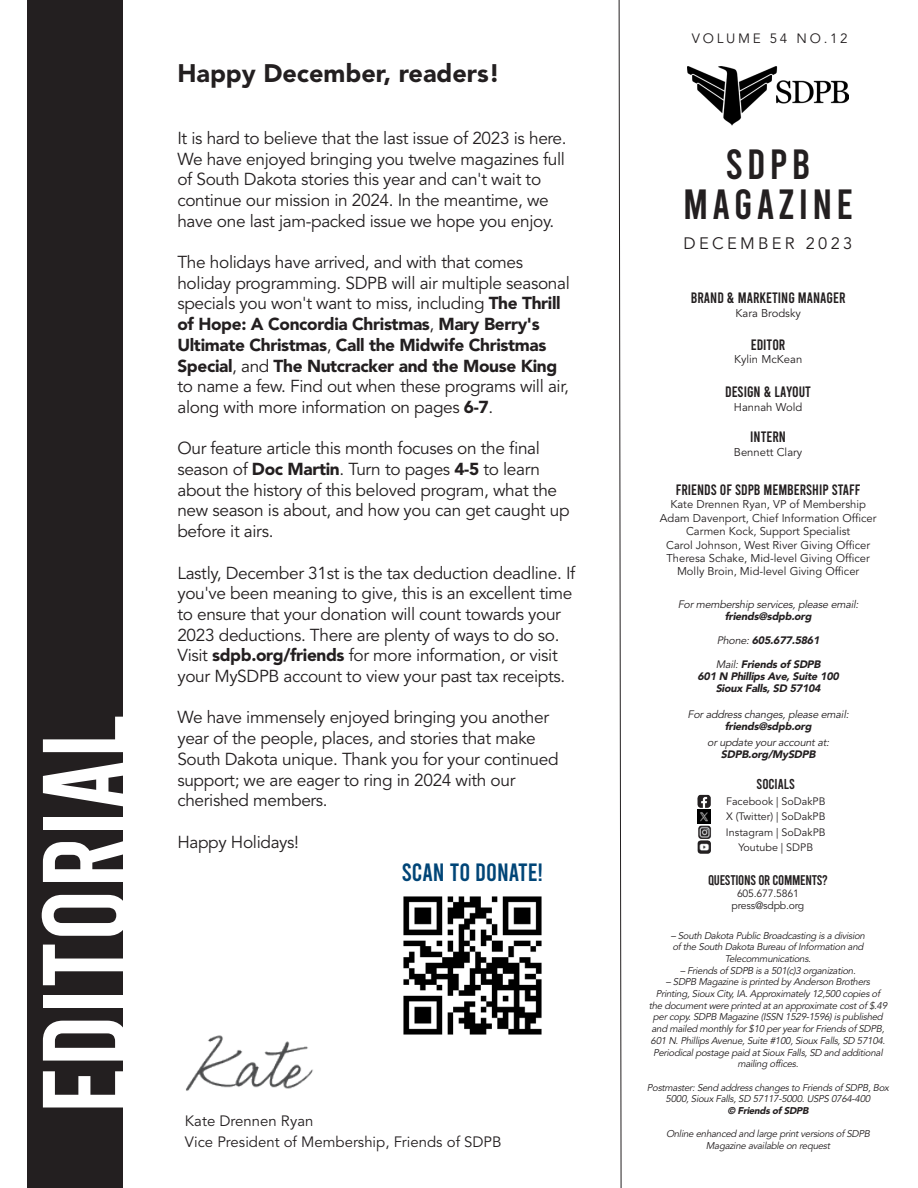
<style>
.page{position:relative;width:918px;height:1188px;background:#fff}
.page>*{position:absolute;margin:0;border:0;box-sizing:border-box;transform-origin:0 0}
.t1{font:120.3px "Bebas";color:#fff}
.t2{font:42px/39.6px "Bebas";letter-spacing:.1em;color:#231f20;text-align:center}
.t3{font:900 25.2px "Avenir LT Std";color:#231f20}
.t4{font:24.9px "Bebas";color:#004577}
.t5{font:17.25px/20.7px "Avenir LT Std";letter-spacing:-.02em;color:#231f20}
.t6{font:16.5px "Avenir LT Std";letter-spacing:.2em;color:#231f20}
.SDPB_Information_7pt_Times_R_Centered{font:15px "Bebas";color:#231f20}
.t7{font:15px "Avenir LT Std";color:#231f20}
.SDPB_Information_7pt_Times_R_Centered-2{font:14.25px "Bebas";color:#231f20}
.SDPB_Information_7pt_Times_R_Centered-3{font:13.95px "Bebas";letter-spacing:-.02em;color:#231f20}
.t8{font:13.5px "Avenir LT Std";letter-spacing:.2em;color:#231f20}
.SDPB_Information_7pt_Times_R_Centered-4{font:11.25px "Avenir LT Std";color:#231f20}
.SDPB_Information_7pt_Times_R_Centered-5{font:italic 900 10.8px "Avenir LT Std";color:#231f20}
.SDPB_Information_7pt_Times_R_Centered-6{font:italic 10.8px "Avenir LT Std";color:#231f20}
.SDPB_Information_7pt_Times_R_Centered-7{font:10.8px "Avenir LT Std";color:#231f20}
.SDPB_Information_7pt_Times_R_Centered-8{font:10.5px "Avenir LT Std";letter-spacing:-.02em;color:#231f20}
.SDPB_Information_7pt_Times_R_Centered-9{font:italic 9.75px/11.7px "Avenir LT Std";letter-spacing:-.03em;color:#231f20;text-align:center}
.SDPB_Information_7pt_Times_R_Centered-10{font:italic 900 9.75px "Avenir LT Std";color:#231f20}
.s1{font-weight:900}
.s2{font-weight:400}
</style>
<div class="page">
<img style="left:403px;top:896px;width:139px;height:139px">
<div style="left:27px;top:0;width:96px;height:1188px;background:#231f20"></div>
<svg style="left:619px;top:0;width:3px;height:1188px"></svg>
<img style="left:688px;top:66px;width:160px;height:60px">
<img style="left:697px;top:794px;width:14px;height:14px">
<img style="left:697px;top:810px;width:14px;height:13px">
<img style="left:697px;top:825px;width:14px;height:29px">
<img style="left:186px;top:1035px;width:127px;height:56px">
<p class="t1" style="left:25px;top:1114px;width:402px;rotate:-90deg">EDITORIAL</p>
<p class="t3" style="left:177px;top:58px;width:324px">Happy December, readers!</p>
<p class="t5" style="left:177px;top:128px;width:391px">It is hard to believe that the last issue of 2023 is here.<br>We have enjoyed bringing you twelve magazines full of South Dakota stories this year and can't wait to continue our mission in 2024. In the meantime, we have one last jam-packed issue we hope you enjoy.</p>
<p class="t5" style="left:177px;top:252px;width:394px">The holidays have arrived, and with that comes holiday programming. SDPB will air multiple seasonal specials you won't want to miss, including <span class="s1">The Thrill of Hope: A Concordia Christmas</span>, <span class="s1">Mary Berry's Ultimate Christmas</span>, <span class="s1">Call the Midwife Christmas Special</span>, and <span class="s1">The Nutcracker and the Mouse King </span>to name a few. Find out when these programs will air, along with more information on pages <span class="s1">6-7</span>.</p>
<p class="t5" style="left:177px;top:439px;width:394px">Our feature article this month focuses on the final season of <span class="s1">Doc Martin</span>. Turn to pages <span class="s1">4-5</span> to learn about the history of this beloved program, what the new season is about, and how you can get caught up before it airs.</p>
<p class="t5" style="left:177px;top:563px;width:399px">Lastly, December 31st is the tax deduction deadline. If you've been meaning to give, this is an excellent time to ensure that your donation will count towards your 2023 deductions. There are plenty of ways to do so.<br>Visit <span class="s1">sdpb.org/friends</span> for more information, or visit your MySDPB account to view your past tax receipts.</p>
<p class="t5" style="left:177px;top:708px;width:383px">We have immensely enjoyed bringing you another year of the people, places, and stories that make South Dakota unique. Thank you for your continued support; we are eager to ring in 2024 with our cherished members.</p>
<p class="t5" style="left:177px;top:832px;width:123px">Happy Holidays!</p>
<p class="t4" style="left:402px;top:860px;width:143px">SCAN TO DONATE!</p>
<p class="t7" style="left:185px;top:1112px;width:130px">Kate Drennen Ryan</p>
<p class="t7" style="left:185px;top:1133px;width:318px">Vice President of Membership, Friends of SDPB</p>
<p class="t8" style="left:692px;top:31px;width:157px">VOLUME 54 NO.12</p>
<p class="t2" style="left:683px;top:144px;width:171px">SDPB<br>MAGAZINE</p>
<p class="t6" style="left:683px;top:234px;width:170px">DECEMBER 2023</p>
<p class="SDPB_Information_7pt_Times_R_Centered" style="left:691px;top:291px;width:124px">BRAND &amp; MARKETING MANAGE</p>
<p class="SDPB_Information_7pt_Times_R_Centered" style="left:839px;top:291px;width:8px">R</p>
<p class="SDPB_Information_7pt_Times_R_Centered-4" style="left:735px;top:306px;width:67px">Kara Brodsky</p>
<p class="SDPB_Information_7pt_Times_R_Centered" style="left:751px;top:337px;width:36px">EDITOR</p>
<p class="SDPB_Information_7pt_Times_R_Centered-4" style="left:734px;top:353px;width:70px">Kylin McKean</p>
<p class="SDPB_Information_7pt_Times_R_Centered" style="left:725px;top:384px;width:14px">DESIGN</p>
<p class="SDPB_Information_7pt_Times_R_Centered" style="left:764px;top:384px;width:49px">&amp; LAY OUT</p>
<p class="SDPB_Information_7pt_Times_R_Centered-4" style="left:734px;top:400px;width:70px">Hannah Wold</p>
<p class="SDPB_Information_7pt_Times_R_Centered" style="left:750px;top:429px;width:37px">INTERN</p>
<p class="SDPB_Information_7pt_Times_R_Centered-4" style="left:734px;top:445px;width:70px">Bennett Clary</p>
<p class="SDPB_Information_7pt_Times_R_Centered" style="left:676px;top:482px;width:180px">FRIENDS OF SDPB MEMBERSHIP STAFF</p>
<p class="SDPB_Information_7pt_Times_R_Centered-4" style="left:670px;top:498px;width:197px">Kate Drennen Ryan, VP of Membership</p>
<p class="SDPB_Information_7pt_Times_R_Centered-4" style="left:660px;top:511px;width:218px">Adam Davenport, Chief Information Officer</p>
<p class="SDPB_Information_7pt_Times_R_Centered-4" style="left:686px;top:525px;width:166px">Carmen Kock, Support Specialist</p>
<p class="SDPB_Information_7pt_Times_R_Centered-4" style="left:666px;top:538px;width:205px">Carol Johnson, West River Giving Officer</p>
<p class="SDPB_Information_7pt_Times_R_Centered-4" style="left:666px;top:552px;width:205px">Theresa Schake, Mid-level Giving Officer</p>
<p class="SDPB_Information_7pt_Times_R_Centered-4" style="left:677px;top:565px;width:184px">Molly Broin, Mid-level Giving Officer</p>
<p class="SDPB_Information_7pt_Times_R_Centered-6" style="left:678px;top:598px;width:185px">Formembership services,please email:</p>
<p class="SDPB_Information_7pt_Times_R_Centered-5" style="left:725px;top:609px;width:91px">friends@sdpb.org</p>
<p class="SDPB_Information_7pt_Times_R_Centered-5" style="left:717px;top:633px;width:106px"><span class="s2">Phone:</span>605.677.5861</p>
<p class="SDPB_Information_7pt_Times_R_Centered-5" style="left:716px;top:657px;width:108px"><span class="s2">Mail:</span>Friends ofSDPB</p>
<p class="SDPB_Information_7pt_Times_R_Centered-5" style="left:698px;top:669px;width:145px">601 N Phillips Ave,Suite 100</p>
<p class="SDPB_Information_7pt_Times_R_Centered-5" style="left:716px;top:681px;width:109px">Sioux Falls,SD 57104</p>
<p class="SDPB_Information_7pt_Times_R_Centered-6" style="left:688px;top:708px;width:165px">Foraddresschanges,please email:</p>
<p class="SDPB_Information_7pt_Times_R_Centered-5" style="left:725px;top:720px;width:91px">friends@sdpb.org</p>
<p class="SDPB_Information_7pt_Times_R_Centered-6" style="left:707px;top:736px;width:126px">orupdate youraccountat:</p>
<p class="SDPB_Information_7pt_Times_R_Centered-5" style="left:721px;top:748px;width:98px">SDPB.org/MySDPB</p>
<p class="SDPB_Information_7pt_Times_R_Centered-2" style="left:757px;top:777px;width:24px">SOCIALS</p>
<p class="SDPB_Information_7pt_Times_R_Centered-7" style="left:726px;top:795px;width:101px">Facebook | SoDakPB</p>
<p class="SDPB_Information_7pt_Times_R_Centered-7" style="left:726px;top:810px;width:101px">X (Twitter) | SoDakPB</p>
<p class="SDPB_Information_7pt_Times_R_Centered-7" style="left:726px;top:826px;width:101px">Instagram | SoDakPB</p>
<p class="SDPB_Information_7pt_Times_R_Centered-7" style="left:738px;top:841px;width:76px">Youtube | SDPB</p>
<p class="SDPB_Information_7pt_Times_R_Centered-3" style="left:708px;top:873px;width:84px">QUESTIONS OR COMMEN</p>
<p class="SDPB_Information_7pt_Times_R_Centered-3" style="left:812px;top:873px;width:18px">TS?</p>
<p class="SDPB_Information_7pt_Times_R_Centered-8" style="left:737px;top:887px;width:63px">605.677.5861</p>
<p class="SDPB_Information_7pt_Times_R_Centered-8" style="left:732px;top:899px;width:74px">press@sdpb.org</p>
<p class="SDPB_Information_7pt_Times_R_Centered-9" style="left:671px;top:930px;width:198px">– South Dakota Public Broadcasting isa division of the South Dakota Bureau of Information and<br>Telecommunications.</p>
<p class="SDPB_Information_7pt_Times_R_Centered-9" style="left:680px;top:965px;width:179px">– Friendsof SDPB isa 501(c)3 organization.</p>
<p class="SDPB_Information_7pt_Times_R_Centered-9" style="left:649px;top:976px;width:242px">– SDPB Magazine isprinted by Anderson Brothers Printing,Sioux City,IA.Approximately 12,500 copiesof the documentwere printed atan approximate costof $.49 percopy.SDPB Magazine (ISSN 1529-1596)ispublished and mailed monthly for$10 peryearforFriendsof SDPB, 601 N.PhillipsAvenue, Suite #100,Sioux Falls,SD 57104.<br>Periodicalpostage paid at Sioux Falls,SD and additional mailing offices.</p>
<p class="SDPB_Information_7pt_Times_R_Centered-9" style="left:647px;top:1082px;width:246px">Postmaster:Send addresschangesto Friendsof SDPB, Box<br>5000,Sioux Falls,SD 57117-5000.USPS 0764-400</p>
<p class="SDPB_Information_7pt_Times_R_Centered-10" style="left:727px;top:1105px;width:84px">© FriendsofSDPB</p>
<p class="SDPB_Information_7pt_Times_R_Centered-9" style="left:666px;top:1129px;width:207px">Online enhanced and large print versionsof SDPB<br>Magazine available on request</p>
</div>
